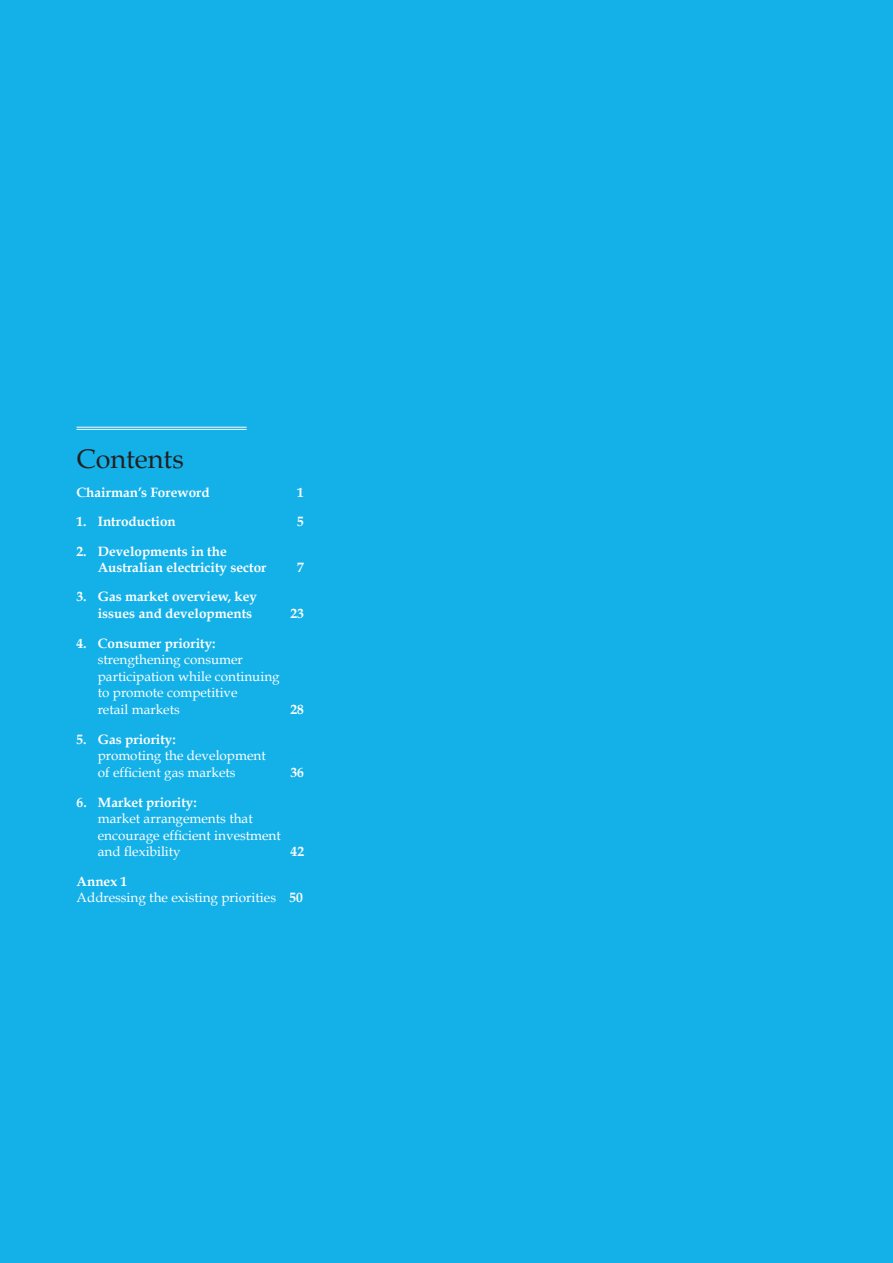
<style>
.page{position:relative;width:893px;height:1263px;background:#13b1e8}
.page>*{position:absolute;margin:0;border:0;box-sizing:border-box;transform-origin:0 0}
.t1{font:27px "Book Antiqua";color:#231f20}
.t2{font:13.5px/16.5px "Book Antiqua";color:#fff}
.t3{font:700 13.5px/16.5px "Book Antiqua";color:#fff}
.s1{font-weight:700}
</style>
<div class="page">
<hr style="left:77px;top:429px;width:170px;height:1px;background:#fff">
<hr style="left:77px;top:427px;width:170px;height:1px;background:#fff">
<h1 class="t1" style="left:77px;top:442px;width:109px">Contents</h1>
<p class="t3" style="left:77px;top:484px;width:135px">Chairman’s Foreword</p>
<p class="t3" style="left:297px;top:484px;width:8px">1</p>
<p class="t3" style="left:77px;top:514px;width:101px">1. Introduction</p>
<p class="t3" style="left:297px;top:514px;width:8px">5</p>
<p class="t3" style="left:98px;top:543px;width:170px;text-indent:-21px">2. Developments in the<br>Australian electricity sector</p>
<p class="t3" style="left:297px;top:559px;width:8px">7</p>
<p class="t3" style="left:98px;top:589px;width:161px;text-indent:-21px">3. Gas market overview, key issues and developments</p>
<p class="t3" style="left:77px;top:635px;width:141px">4. Consumer priority:</p>
<p class="t2" style="left:98px;top:652px;width:183px">strengthening consumer participation while continuing to promote competitive<br>retail markets</p>
<p class="t3" style="left:77px;top:731px;width:101px">5. Gas priority:</p>
<p class="t2" style="left:98px;top:748px;width:169px">promoting the development of efficient gas markets</p>
<p class="t3" style="left:291px;top:605px;width:15px">23</p>
<p class="t3" style="left:291px;top:701px;width:15px">28</p>
<p class="t3" style="left:291px;top:764px;width:15px">36</p>
<p class="t3" style="left:77px;top:794px;width:122px">6. Market priority:</p>
<p class="t2" style="left:98px;top:811px;width:185px">market arrangements that encourage efficient investment and flexibility</p>
<p class="t3" style="left:291px;top:844px;width:15px">42</p>
<p class="t2" style="left:77px;top:873px;width:228px"><span class="s1">Annex 1<br></span>Addressing the existing priorities <span class="s1">50</span></p>
</div>
